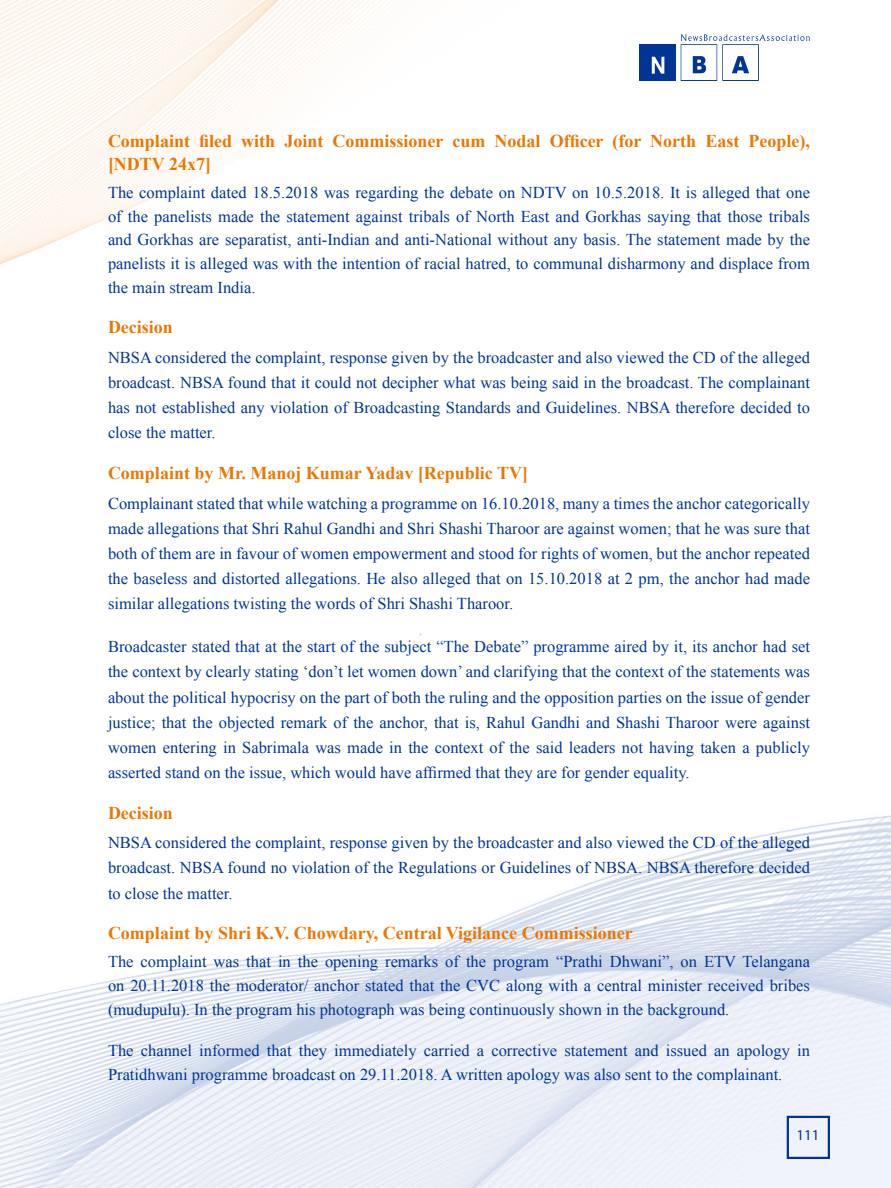
<style>
.page{position:relative;width:891px;height:1188px;background:#fff}
.page>*{position:absolute;margin:0;border:0;box-sizing:border-box;transform-origin:0 0}
.t1{font:700 18px/22.8px "Times New Roman";color:#ec7700}
.t2{font:16.5px/25.2px "Times New Roman";color:#003595;text-align:justify}
.t3{font:15px "Myriad Pro";color:#003595}
</style>
<div class="page">
<img style="left:0;top:13px;width:891px;height:1175px">
<svg style="left:413px;top:633px;width:9px;height:10px"></svg>
<svg style="left:394px;top:641px;width:5px;height:3px"></svg>
<div style="left:639px;top:44px;width:37px;height:37px;background:#003595"></div>
<svg style="left:652px;top:57px;width:12px;height:17px"></svg>
<svg style="left:681px;top:34px;width:129px;height:47px"></svg>
<div style="left:787px;top:1116px;width:43px;height:43px;border:2px solid #003595"></div>
<p class="t1" style="left:108px;top:129px;width:704px">Complaint filed with Joint Commissioner cum Nodal Officer (for North East People), [NDTV 24x7]</p>
<p class="t2" style="left:108px;top:180px;width:704px;line-height:23.7px">The complaint dated 18.5.2018 was regarding the debate on NDTV on 10.5.2018. It is alleged that one of the panelists made the statement against tribals of North East and Gorkhas saying that those tribals and Gorkhas are separatist, anti-Indian and anti-National without any basis. The statement made by the panelists it is alleged was with the intention of racial hatred, to communal disharmony and displace from the main stream India.</p>
<p class="t1" style="left:108px;top:315px;width:66px">Decision</p>
<p class="t2" style="left:108px;top:345px;width:704px">NBSA considered the complaint, response given by the broadcaster and also viewed the CD of the alleged broadcast. NBSA found that it could not decipher what was being said in the broadcast. The complainant has not established any violation of Broadcasting Standards and Guidelines. NBSA therefore decided to close the matter.</p>
<p class="t1" style="left:108px;top:461px;width:422px">Complaint by Mr. Manoj Kumar Yadav [Republic TV]</p>
<p class="t2" style="left:108px;top:490px;width:704px">Complainant stated that while watching a programme on 16.10.2018, many a times the anchor categorically made allegations that Shri Rahul Gandhi and Shri Shashi Tharoor are against women; that he was sure that both of them are in favour of women empowerment and stood for rights of women, but the anchor repeated the baseless and distorted allegations. He also alleged that on 15.10.2018 at 2 pm, the anchor had made similar allegations twisting the words of Shri Shashi Tharoor.</p>
<p class="t2" style="left:108px;top:634px;width:704px">Broadcaster stated that at the start of the subject “The Debate” programme aired by it, its anchor had set the context by clearly stating ‘don’t let women down’ and clarifying that the context of the statements was about the political hypocrisy on the part of both the ruling and the opposition parties on the issue of gender justice; that the objected remark of the anchor, that is, Rahul Gandhi and Shashi Tharoor were against women entering in Sabrimala was made in the context of the said leaders not having taken a publicly asserted stand on the issue, which would have affirmed that they are for gender equality.</p>
<p class="t1" style="left:108px;top:801px;width:66px">Decision</p>
<p class="t2" style="left:108px;top:830px;width:704px">NBSA considered the complaint, response given by the broadcaster and also viewed the CD of the alleged broadcast. NBSA found no violation of the Regulations or Guidelines of NBSA. NBSA therefore decided to close the matter.</p>
<p class="t1" style="left:108px;top:921px;width:526px">Complaint by Shri K.V. Chowdary, Central Vigilance Commissioner</p>
<p class="t2" style="left:108px;top:950px;width:704px;line-height:23.7px">The complaint was that in the opening remarks of the program “Prathi Dhwani”, on ETV Telangana on 20.11.2018 the moderator/ anchor stated that the CVC along with a central minister received bribes (mudupulu). In the program his photograph was being continuously shown in the background.</p>
<p class="t2" style="left:108px;top:1039px;width:704px;line-height:23.7px">The channel informed that they immediately carried a corrective statement and issued an apology in<br>Pratidhwani programme broadcast on 29.11.2018. A written apology was also sent to the complainant.</p>
<p class="t3" style="left:796px;top:1125px;width:25px">111</p>
</div>
